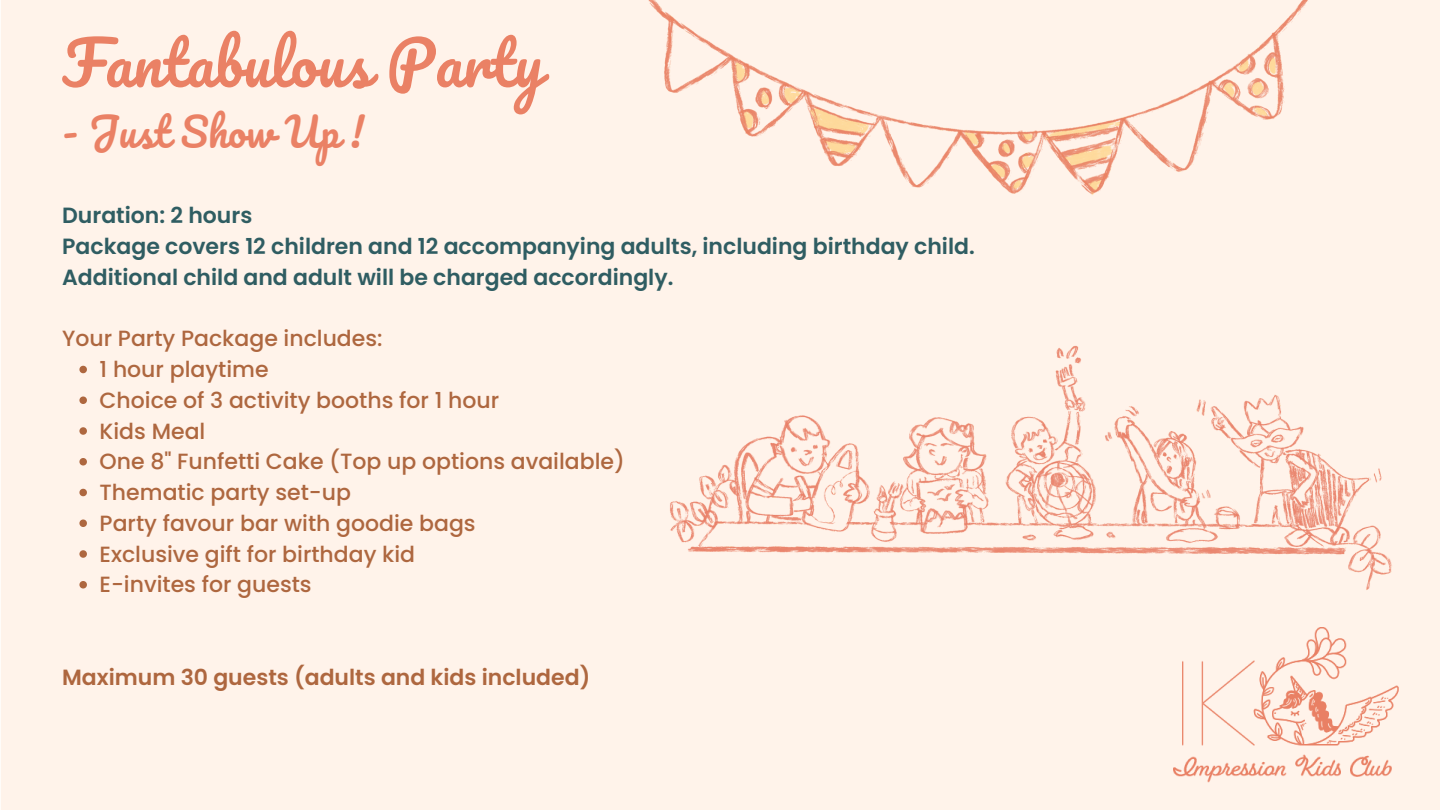
<style>
.page{position:relative;width:1440px;height:810px;background:#fff}
.page>*{position:absolute;margin:0;border:0;box-sizing:border-box;transform-origin:0 0}
.t1{font:60px "Pacifico";color:#ea8165}
.t2{font:40px "Pacifico";color:#ea8165}
.t3{font:500 22px "Poppins";color:#ae673f}
.t4{font:600 22px "Poppins";color:#2f5d62}
.t5{font:600 22px "Poppins";color:#ae673f}
</style>
<div class="page">
<div style="left:1px;top:0;width:1439px;height:810px;background:#fff3ea"></div>
<svg style="left:79px;top:366px;width:8px;height:7px"></svg>
<svg style="left:79px;top:397px;width:8px;height:7px"></svg>
<svg style="left:79px;top:427px;width:8px;height:8px"></svg>
<svg style="left:79px;top:458px;width:8px;height:8px"></svg>
<svg style="left:79px;top:489px;width:8px;height:7px"></svg>
<svg style="left:79px;top:520px;width:8px;height:7px"></svg>
<svg style="left:79px;top:550px;width:8px;height:8px"></svg>
<svg style="left:79px;top:581px;width:8px;height:8px"></svg>
<img style="left:605px;top:0;width:724px;height:318px">
<img style="left:644px;top:156px;width:758px;height:535px">
<p class="t1" style="left:62px;top:31px;width:482px">Fantabulous Party</p>
<p class="t2" style="left:62px;top:111px;width:303px">- Just Show Up !</p>
<p class="t4" style="left:62px;top:200px;width:192px">Duration: 2 hours</p>
<p class="t4" style="left:62px;top:231px;width:914px">Package covers 12 children and 12 accompanying adults, including birthday child.</p>
<p class="t4" style="left:62px;top:262px;width:613px">Additional child and adult will be charged accordingly.</p>
<p class="t3" style="left:62px;top:323px;width:322px">Your Party Package includes:</p>
<p class="t3" style="left:100px;top:354px;width:171px">1 hour playtime</p>
<p class="t3" style="left:100px;top:385px;width:401px">Choice of 3 activity booths for 1 hour</p>
<p class="t3" style="left:100px;top:415px;width:107px">Kids Meal</p>
<p class="t3" style="left:100px;top:446px;width:527px">One 8" Funfetti Cake (Top up options available)</p>
<p class="t3" style="left:100px;top:477px;width:253px">Thematic party set-up</p>
<p class="t3" style="left:100px;top:508px;width:378px">Party favour bar with goodie bags</p>
<p class="t3" style="left:100px;top:538px;width:317px">Exclusive gift for birthday kid</p>
<p class="t3" style="left:100px;top:569px;width:214px">E-invites for guests</p>
<p class="t5" style="left:62px;top:661px;width:530px">Maximum 30 guests (adults and kids included)</p>
</div>
